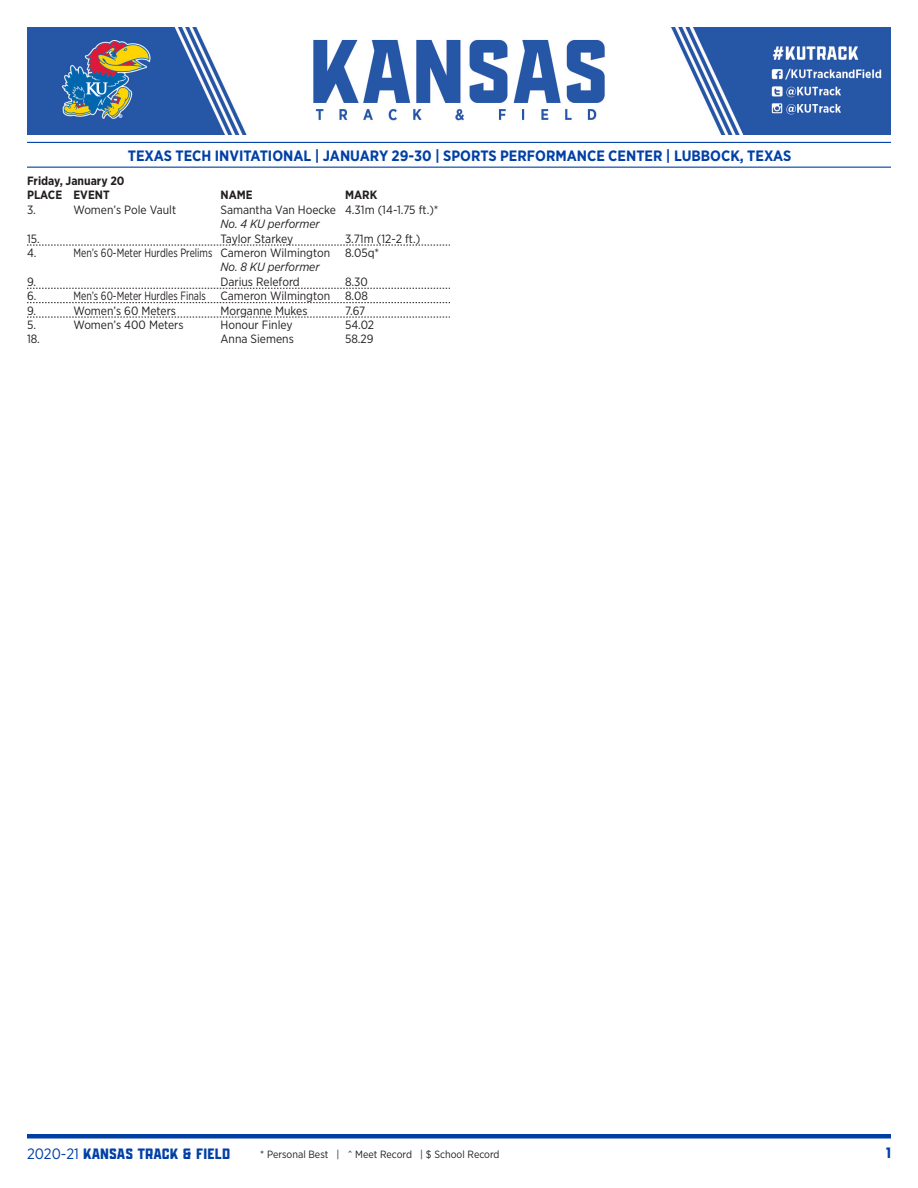
<style>
.page{position:relative;width:918px;height:1188px;background:#fff}
.page>*{position:absolute;margin:0;border:0;box-sizing:border-box;transform-origin:0 0}
.t1{font:700 15px "Gotham Narrow";color:#0040a6}
.t2{font:15px "Jawbreak Sans";color:#0040a6}
.t3{font:12px "Gotham Narrow";color:#231f20}
.t4{font:12px "Gotham Narrow";color:#231f20;scale:.85 1}
.t5{font:700 12px "Gotham Narrow";color:#231f20}
.t6{font:italic 12px "Gotham Narrow";color:#231f20}
.t7{font:10.5px "Gotham Narrow";color:#231f20}
.s1{font-family:"Gotham Narrow"}
</style>
<div class="page">
<img style="left:27px;top:27px;width:864px;height:108px">
<hr style="left:27px;top:1134px;width:864px;height:4px;background:#0040a6">
<hr style="left:27px;top:167px;width:864px;height:1px;background:#0040a6">
<hr style="left:27px;top:142px;width:864px;height:1px;background:#0040a6">
<svg style="left:27px;top:245px;width:423px;height:1px"></svg>
<svg style="left:27px;top:288px;width:423px;height:1px"></svg>
<svg style="left:27px;top:302px;width:423px;height:1px"></svg>
<svg style="left:27px;top:317px;width:423px;height:1px"></svg>
<p class="t1" style="left:128px;top:146px;width:665px">TEXAS TECH INVITATIONAL | JANUARY 29-30 | SPORTS PERFORMANCE CENTER | LUBBOCK, TEXAS</p>
<p class="t5" style="left:27px;top:173px;width:99px">Friday, January 20</p>
<p class="t5" style="left:27px;top:188px;width:84px">PLACE EVENT</p>
<p class="t5" style="left:220px;top:188px;width:34px">NAME</p>
<p class="t5" style="left:345px;top:188px;width:34px">MARK</p>
<p class="t3" style="left:27px;top:202px;width:10px">3.</p>
<p class="t3" style="left:74px;top:202px;width:104px">Women’s Pole Vault</p>
<p class="t3" style="left:220px;top:202px;width:220px">Samantha Van Hoecke 4.31m (14-1.75 ft.)*</p>
<p class="t6" style="left:220px;top:217px;width:101px">No. 4 KU performer</p>
<p class="t3" style="left:27px;top:231px;width:14px">15.</p>
<p class="t3" style="left:220px;top:231px;width:74px">Taylor Starkey</p>
<p class="t3" style="left:345px;top:231px;width:77px">3.71m (12-2 ft.)</p>
<p class="t3" style="left:27px;top:245px;width:11px">4.</p>
<p class="t4" style="left:74px;top:245px;width:361px">Men’s 60-Meter Hurdles Prelims Cameron Wilmington 8.05q*</p>
<p class="t6" style="left:220px;top:260px;width:101px">No. 8 KU performer</p>
<p class="t3" style="left:27px;top:274px;width:11px">9.</p>
<p class="t3" style="left:220px;top:274px;width:81px">Darius Releford</p>
<p class="t3" style="left:345px;top:274px;width:24px">8.30</p>
<p class="t3" style="left:27px;top:289px;width:11px">6.</p>
<p class="t4" style="left:74px;top:289px;width:348px">Men’s 60-Meter Hurdles Finals Cameron Wilmington 8.08</p>
<p class="t3" style="left:27px;top:303px;width:11px">9.</p>
<p class="t3" style="left:74px;top:303px;width:104px">Women’s 60 Meters</p>
<p class="t3" style="left:220px;top:303px;width:89px">Morganne Mukes</p>
<p class="t3" style="left:345px;top:303px;width:22px">7.67</p>
<p class="t3" style="left:27px;top:317px;width:10px">5.</p>
<p class="t3" style="left:74px;top:317px;width:112px">Women’s 400 Meters</p>
<p class="t3" style="left:220px;top:317px;width:74px">Honour Finley</p>
<p class="t3" style="left:345px;top:317px;width:31px">54.02</p>
<p class="t3" style="left:27px;top:332px;width:14px">18.</p>
<p class="t3" style="left:220px;top:332px;width:75px">Anna Siemens</p>
<p class="t3" style="left:345px;top:332px;width:30px">58.29</p>
<p class="t2" style="left:27px;top:1145px;width:205px"><span class="s1">2020-21</span> KANSAS TRACK &amp; FIELD</p>
<p class="t2" style="left:886px;top:1144px;width:7px">1</p>
<p class="t7" style="left:260px;top:1148px;width:241px">* Personal Best | ^ Meet Record | $ School Record</p>
</div>
